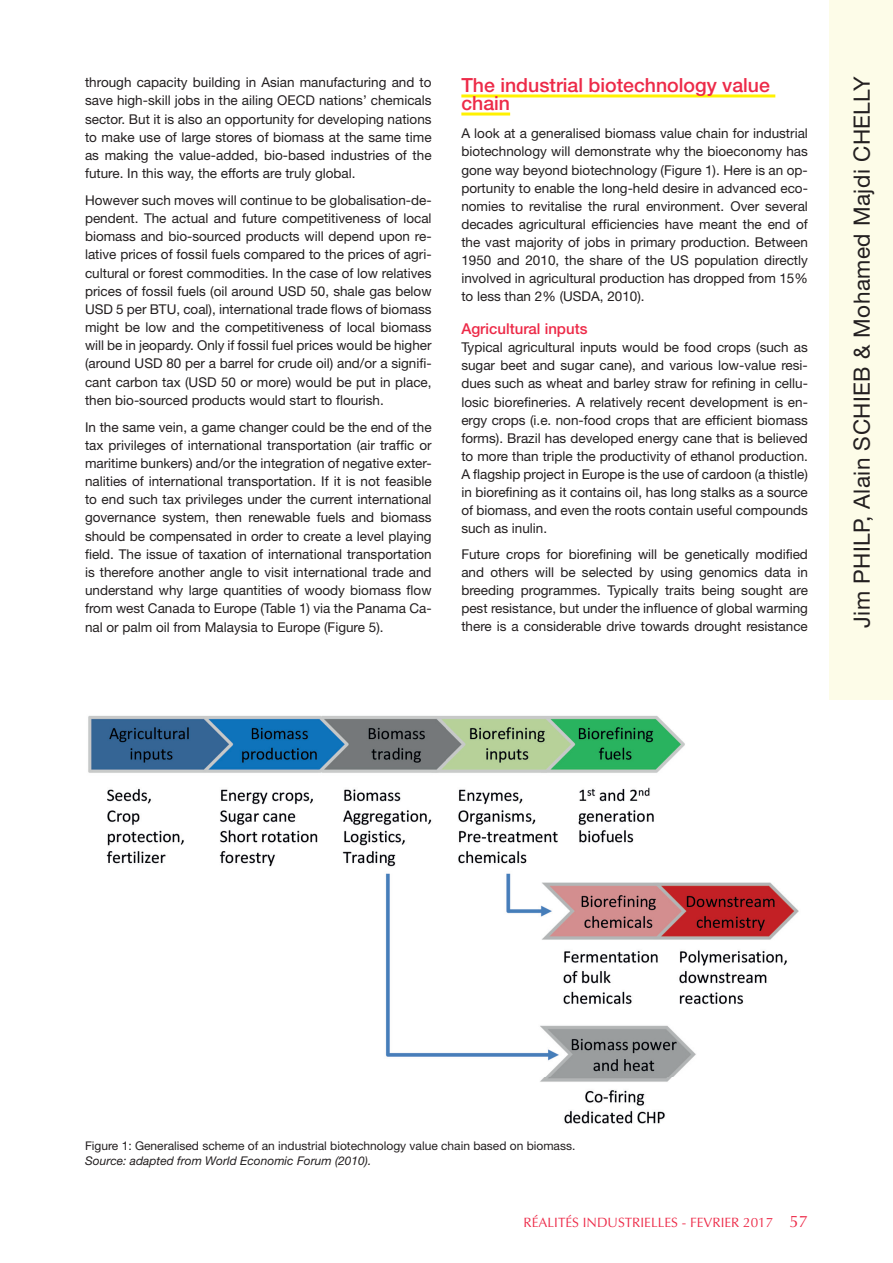
<style>
.page{position:relative;width:893px;height:1263px;background:#fff}
.page>*{position:absolute;margin:0;border:0;box-sizing:border-box;transform-origin:0 0}
.t1{font:22.5px "Helvetica Neue";letter-spacing:.02em;color:#231f20}
.t2{font:500 19.5px/18px "Helvetica Neue";color:#ed2a48}
.t3{font:500 15px "Helvetica Neue";color:#ed2a48}
.t4{font:13.5px/18.1px "Helvetica Neue";color:#231f20;text-align:justify}
.t5{font:13.5px "Optima";color:#ed2a48}
.t6{font:12px "Helvetica Neue";color:#231f20}
.t7{font:italic 12px "Helvetica Neue";color:#231f20}
.s1{font-size:16.5px}
</style>
<div class="page">
<div style="left:829px;top:0;width:64px;height:699px;background:#fdfce8"></div>
<hr style="left:461px;top:94px;width:314px;height:3px;background:#fff101">
<hr style="left:461px;top:113px;width:49px;height:3px;background:#fff101">
<img style="left:88px;top:715px;width:711px;height:409px">
<p class="t4" style="left:85px;top:73px;width:348px">through capacity building in Asian manufacturing and to save high-skill jobs in the ailing OECD nations’ chemicals sector. But it is also an opportunity for developing nations to make use of large stores of biomass at the same time as making the value-added, bio-based industries of the future. In this way, the efforts are truly global.</p>
<p class="t4" style="left:85px;top:191px;width:348px">However such moves will continue to be globalisation-de&shy;pendent. The actual and future competitiveness of local biomass and bio-sourced products will depend upon re&shy;lative prices of fossil fuels compared to the prices of agri&shy;cultural or forest commodities. In the case of low relatives prices of fossil fuels (oil around USD 50, shale gas below USD 5 per BTU, coal), international trade flows of biomass might be low and the competitiveness of local biomass will be in jeopardy. Only if fossil fuel prices would be higher (around USD 80 per a barrel for crude oil) and/or a signifi&shy;cant carbon tax (USD 50 or more) would be put in place, then bio-sourced products would start to flourish.</p>
<p class="t4" style="left:85px;top:417px;width:348px">In the same vein, a game changer could be the end of the tax privileges of international transportation (air traffic or maritime bunkers) and/or the integration of negative exter&shy;nalities of international transportation. If it is not feasible to end such tax privileges under the current international governance system, then renewable fuels and biomass should be compensated in order to create a level playing field. The issue of taxation of international transportation is therefore another angle to visit international trade and understand why large quantities of woody biomass flow from west Canada to Europe (Table 1) via the Panama Ca&shy;nal or palm oil from Malaysia to Europe (Figure 5).</p>
<h2 class="t2" style="left:461px;top:76px;width:310px">The industrial biotechnology value chain</h2>
<p class="t4" style="left:461px;top:124px;width:348px">A look at a generalised biomass value chain for industrial biotechnology will demonstrate why the bioeconomy has gone way beyond biotechnology (Figure 1). Here is an op&shy;portunity to enable the long-held desire in advanced eco&shy;nomies to revitalise the rural environment. Over several decades agricultural efficiencies have meant the end of the vast majority of jobs in primary production. Between 1950 and 2010, the share of the US population directly involved in agricultural production has dropped from 15% to less than 2% (USDA, 2010).</p>
<p class="t3" style="left:461px;top:320px;width:128px">Agricultural inputs</p>
<p class="t4" style="left:461px;top:338px;width:348px">Typical agricultural inputs would be food crops (such as sugar beet and sugar cane), and various low-value resi&shy;dues such as wheat and barley straw for refining in cellu&shy;losic biorefineries. A relatively recent development is en&shy;ergy crops (i.e. non-food crops that are efficient biomass forms). Brazil has developed energy cane that is believed to more than triple the productivity of ethanol production.<br>A flagship project in Europe is the use of cardoon (a thistle) in biorefining as it contains oil, has long stalks as a source of biomass, and even the roots contain useful compounds such as inulin.</p>
<p class="t4" style="left:461px;top:545px;width:348px">Future crops for biorefining will be genetically modified and others will be selected by using genomics data in breeding programmes. Typically traits being sought are pest resistance, but under the influence of global warming there is a considerable drive towards drought resistance</p>
<h1 class="t1" style="left:848px;top:628px;width:553px;rotate:-90deg">Jim PHILP, Alain SCHIEB &amp; Mohamed Majdi CHELLY</h1>
<p class="t6" style="left:85px;top:1139px;width:492px">Figure 1: Generalised scheme of an industrial biotechnology value chain based on biomass.</p>
<p class="t7" style="left:85px;top:1153px;width:288px">Source: adapted from World Economic Forum (2010).</p>
<p class="t5" style="left:523px;top:1215px;width:286px">RÉALITÉS INDUSTRIELLES - FEVRIER 2017 <span class="s1">57</span></p>
</div>
